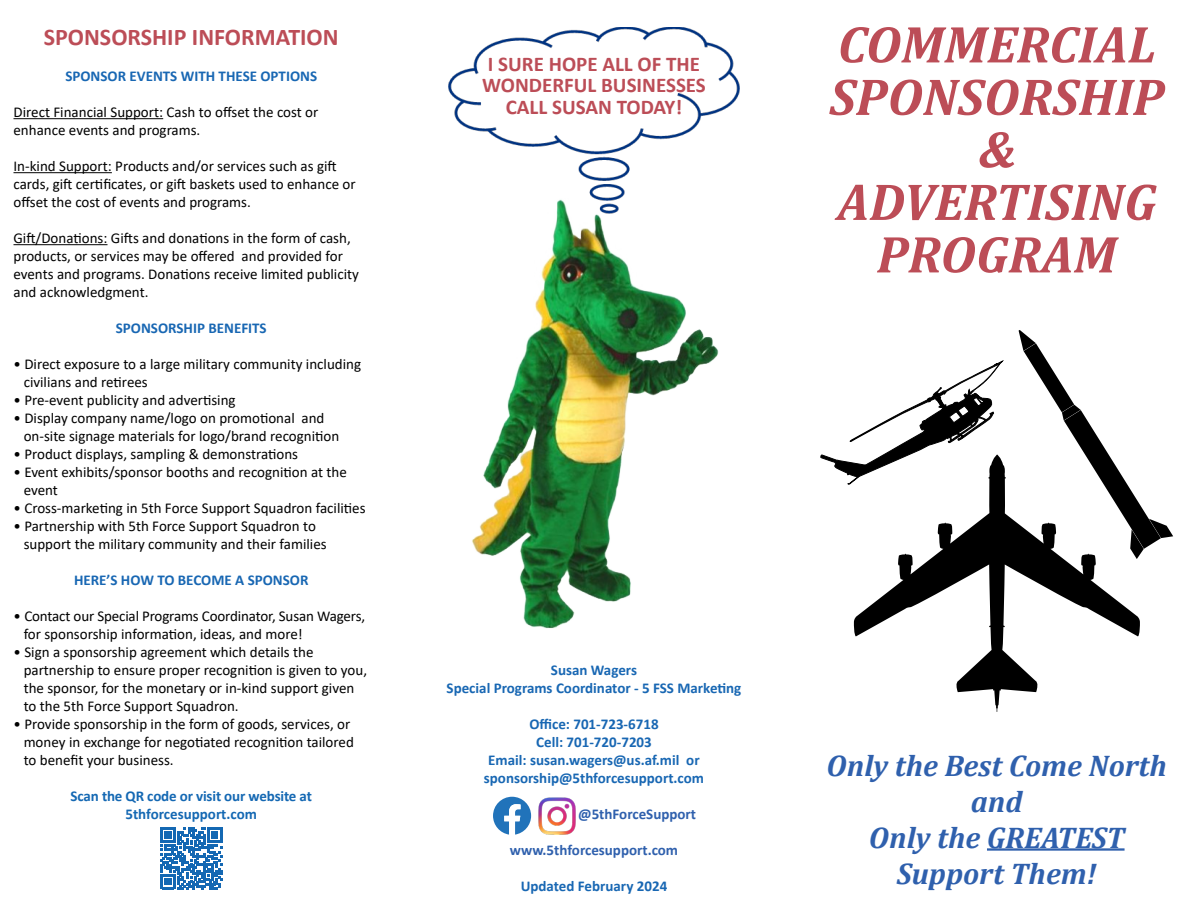
<style>
.page{position:relative;width:1188px;height:918px;background:#fff}
.page>*{position:absolute;margin:0;border:0;box-sizing:border-box;transform-origin:0 0}
.t1{font:italic 700 52.5px/52.5px "Cambria";color:#bc4d57}
.t2{font:italic 700 30px/36px "Cambria";color:#2f60ad;text-align:center}
.t3{font:700 24px "Calibri";color:#bc4d57}
.t4{font:700 21px/21px "Calibri";color:#bc4d57}
.t5{font:15px/18px "Calibri";color:#000}
.t6{font:700 15px "Calibri";color:#1867b3}
.t7{font:700 15px "Calibri";letter-spacing:-.01em;color:#1468b3}
.t8{font:700 15px "Calibri";color:#2f60ad}
</style>
<div class="page">
<img style="left:472px;top:214px;width:247px;height:415px">
<img style="left:449px;top:27px;width:290px;height:187px">
<hr style="left:987px;top:848px;width:138px;height:3px;background:#2f60ad">
<hr style="left:14px;top:118px;width:149px;height:1px;background:#000">
<hr style="left:14px;top:172px;width:98px;height:1px;background:#000">
<hr style="left:14px;top:244px;width:94px;height:1px;background:#000">
<img style="left:538px;top:797px;width:38px;height:38px">
<svg style="left:493px;top:797px;width:38px;height:38px"></svg>
<svg style="left:821px;top:361px;width:182px;height:124px"></svg>
<svg style="left:854px;top:455px;width:286px;height:257px"></svg>
<svg style="left:1019px;top:330px;width:154px;height:229px"></svg>
<svg style="left:160px;top:828px;width:62px;height:61px"></svg>
<p class="t3" style="left:44px;top:20px;width:296px">SPONSORSHIP INFORMATION</p>
<p class="t6" style="left:65px;top:65px;width:253px">SPONSOR EVENTS WITH THESE OPTIONS</p>
<p class="t5" style="left:14px;top:103px;width:306px">Direct Financial Support: Cash to offset the cost or enhance events and programs.</p>
<p class="t5" style="left:14px;top:157px;width:344px">In-kind Support: Products and/or services such as gift cards, gift certificates, or gift baskets used to enhance or offset the cost of events and programs.</p>
<p class="t5" style="left:14px;top:229px;width:347px">Gift/Donations: Gifts and donations in the form of cash, products, or services may be offered and provided for events and programs. Donations receive limited publicity and acknowledgment.</p>
<p class="t6" style="left:116px;top:317px;width:152px">SPONSORSHIP BENEFITS</p>
<p class="t5" style="left:14px;top:355px;width:349px">• Direct exposure to a large military community including</p>
<p class="t5" style="left:24px;top:373px;width:126px">civilians and retirees</p>
<p class="t5" style="left:14px;top:391px;width:224px">• Pre-event publicity and advertising</p>
<p class="t5" style="left:14px;top:409px;width:313px">• Display company name/logo on promotional and</p>
<p class="t5" style="left:24px;top:427px;width:317px">on-site signage materials for logo/brand recognition</p>
<p class="t5" style="left:14px;top:445px;width:286px">• Product displays, sampling &amp; demonstrations</p>
<p class="t5" style="left:14px;top:463px;width:335px">• Event exhibits/sponsor booths and recognition at the</p>
<p class="t5" style="left:24px;top:481px;width:36px">event</p>
<p class="t5" style="left:14px;top:499px;width:354px">• Cross-marketing in 5th Force Support Squadron facilities</p>
<p class="t5" style="left:14px;top:517px;width:304px">• Partnership with 5th Force Support Squadron to</p>
<p class="t5" style="left:24px;top:535px;width:305px">support the military community and their families</p>
<p class="t6" style="left:74px;top:569px;width:236px">HERE’S HOW TO BECOME A SPONSOR</p>
<p class="t5" style="left:14px;top:607px;width:353px">• Contact our Special Programs Coordinator, Susan Wagers,</p>
<p class="t5" style="left:24px;top:625px;width:281px">for sponsorship information, ideas, and more!</p>
<p class="t5" style="left:14px;top:643px;width:302px">• Sign a sponsorship agreement which details the</p>
<p class="t5" style="left:24px;top:661px;width:345px">partnership to ensure proper recognition is given to you,</p>
<p class="t5" style="left:24px;top:679px;width:332px">the sponsor, for the monetary or in-kind support given</p>
<p class="t5" style="left:24px;top:697px;width:217px">to the 5th Force Support Squadron.</p>
<p class="t5" style="left:14px;top:715px;width:338px">• Provide sponsorship in the form of goods, services, or</p>
<p class="t5" style="left:24px;top:733px;width:332px">money in exchange for negotiated recognition tailored</p>
<p class="t5" style="left:24px;top:751px;width:152px">to benefit your business.</p>
<p class="t7" style="left:71px;top:785px;width:243px">Scan the QR code or visit our website at</p>
<p class="t7" style="left:125px;top:803px;width:133px">5thforcesupport.com</p>
<p class="t4" style="left:482px;top:53px;width:225px">I SURE HOPE ALL OF THE<br>WONDERFUL BUSINESSES</p>
<p class="t4" style="left:506px;top:96px;width:178px">CALL SUSAN TODAY!</p>
<p class="t6" style="left:551px;top:659px;width:88px">Susan Wagers</p>
<p class="t6" style="left:447px;top:677px;width:296px">Special Programs Coordinator - 5 FSS Marketing</p>
<p class="t6" style="left:529px;top:713px;width:131px">Office: 701-723-6718</p>
<p class="t6" style="left:536px;top:731px;width:117px">Cell: 701-720-7203</p>
<p class="t6" style="left:488px;top:749px;width:213px">Email: susan.wagers@us.af.mil or</p>
<p class="t6" style="left:484px;top:767px;width:222px">sponsorship@5thforcesupport.com</p>
<p class="t8" style="left:578px;top:803px;width:119px">@5thForceSupport</p>
<p class="t8" style="left:510px;top:839px;width:170px">www.5thforcesupport.com</p>
<p class="t6" style="left:521px;top:875px;width:148px">Updated February 2024</p>
<p class="t1" style="left:829px;top:17px;width:336px">COMMERCIAL<br>SPONSORSHIP</p>
<p class="t1" style="left:978px;top:122px;width:39px">&amp;</p>
<p class="t1" style="left:837px;top:174px;width:321px">ADVERTISING</p>
<p class="t1" style="left:877px;top:227px;width:241px">PROGRAM</p>
<p class="t2" style="left:827px;top:747px;width:342px">Only the Best Come North and</p>
<p class="t2" style="left:869px;top:819px;width:257px">Only the GREATEST<br>Support Them!</p>
</div>
